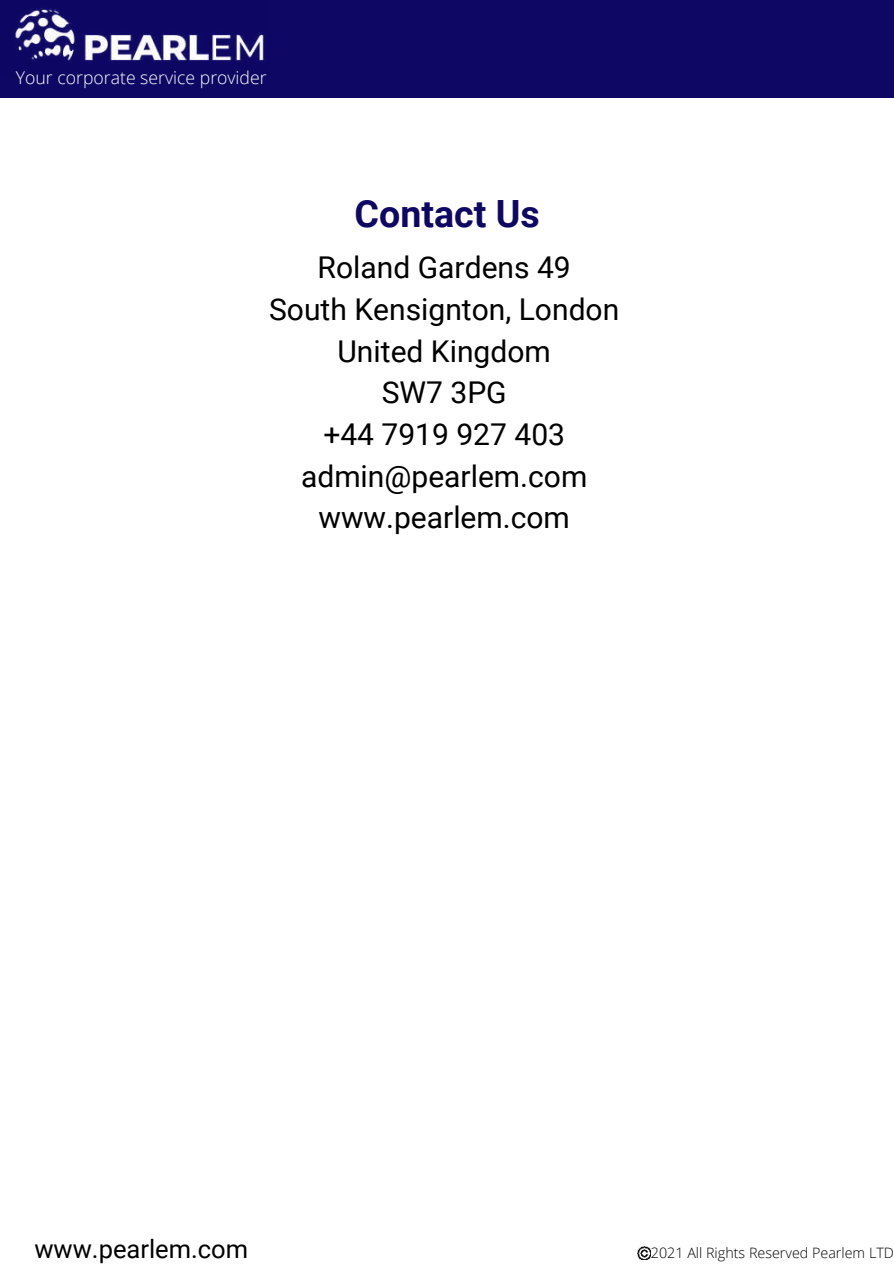
<style>
.page{position:relative;width:894px;height:1264px;background:#fff}
.page>*{position:absolute;margin:0;border:0;box-sizing:border-box;transform-origin:0 0}
.t1{font:700 37.5px "Roboto";color:#0e0864}
.t2{font:30px/41.7px "Roboto";color:#000;text-align:center}
.t3{font:25.5px "Roboto";color:#000}
.t4{font:300 17.7px "Open Sans";color:#fff}
.t5{font:300 14.25px "Open Sans";color:#000}
</style>
<div class="page">
<div style="left:0;top:0;width:893px;height:97px;background:#0e0864"></div>
<img style="left:15px;top:8px;width:249px;height:54px">
<svg style="left:637px;top:1246px;width:13px;height:13px"></svg>
<p class="t4" style="left:16px;top:66px;width:252px">Your corporate service provider</p>
<p class="t1" style="left:354px;top:188px;width:187px">Contact Us</p>
<p class="t2" style="left:269px;top:245px;width:351px">Roland Gardens 49<br>South Kensignton, London<br>United Kingdom<br>SW7 3PG<br>+44 7919 927 403 admin@pearlem.com www.pearlem.com</p>
<p class="t3" style="left:34px;top:1231px;width:215px">www.pearlem.com</p>
<p class="t5" style="left:650px;top:1243px;width:244px">2021 All Rights Reserved Pearlem LTD</p>
</div>
